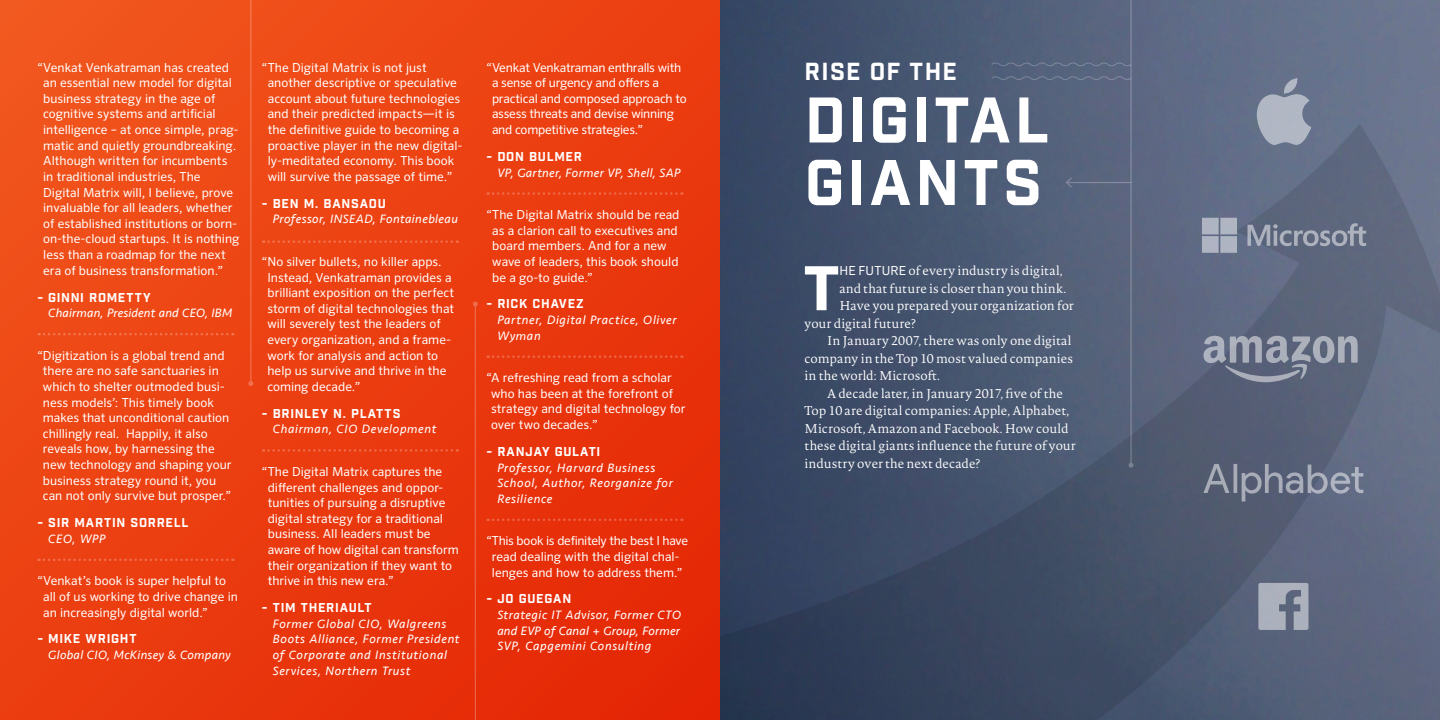
<style>
.page{position:relative;width:1440px;height:720px;background:#fff}
.page>*{position:absolute;margin:0;border:0;box-sizing:border-box;transform-origin:0 0}
.t1{font:62.5px/62.5px "Industry Inc Base";letter-spacing:.055em;color:#fff}
.t2{font:700 61.12px "Sero OT";color:#fff}
.t3{font:24px "Industry Inc Base";letter-spacing:.05em;color:#fff}
.t4{font:12.5px/15.6px "Sero OT";color:#fff}
.t5{font:300 12.5px "Novel Pro";letter-spacing:.005em;color:#fff}
.t6{font:italic 12.5px/15.6px "Seravek";letter-spacing:.045em;color:#fff}
.t7{font:12.5px/15.6px "Sero OT";letter-spacing:-.02em;color:#fff}
.t8{font:12.5px "Industry Inc Base";letter-spacing:.06em;color:#fff}
.t9{font:italic 12.5px "Seravek";letter-spacing:.02em;color:#fff}
.t10{font:italic 12.5px "Seravek";letter-spacing:.01em;color:#fff}
.s1{font-family:"Sero OT";font-weight:400}
</style>
<div class="page">
<img style="left:720px;top:0;width:720px;height:124px">
<svg style="left:720px;top:124px;width:720px;height:596px;background:#4a5670"></svg>
<div style="left:0;top:0;width:720px;height:720px;background:linear-gradient(to right,#ef4b18,#e7300a)"></div>
<svg style="left:1203px;top:464px;width:27px;height:29px"></svg>
<hr style="left:1234px;top:464px;width:3px;height:29px;background:#fff">
<svg style="left:1242px;top:464px;width:121px;height:38px;background:#6f778c"></svg>
<svg style="left:1203px;top:336px;width:155px;height:46px;background:#798093"></svg>
<svg style="left:1257px;top:78px;width:54px;height:67px;background:#959dae"></svg>
<svg style="left:1258px;top:583px;width:50px;height:47px;background:#9ba1af"></svg>
<svg style="left:39px;top:333px;width:194px;height:2px"></svg>
<svg style="left:39px;top:559px;width:194px;height:2px"></svg>
<hr style="left:1130px;top:0;width:2px;height:465px;background:#fff">
<svg style="left:1129px;top:463px;width:5px;height:5px"></svg>
<hr style="left:250px;top:0;width:1px;height:384px;background:#fff">
<svg style="left:248px;top:381px;width:5px;height:5px"></svg>
<hr style="left:475px;top:304px;width:1px;height:416px;background:#fff">
<svg style="left:473px;top:302px;width:5px;height:5px"></svg>
<svg style="left:990px;top:75px;width:142px;height:6px"></svg>
<svg style="left:990px;top:61px;width:142px;height:7px"></svg>
<hr style="left:1067px;top:182px;width:64px;height:1px;background:#fff">
<svg style="left:1065px;top:176px;width:8px;height:13px"></svg>
<svg style="left:1247px;top:223px;width:119px;height:23px;background:#7a8295"></svg>
<svg style="left:1202px;top:218px;width:35px;height:35px"></svg>
<svg style="left:263px;top:240px;width:195px;height:3px"></svg>
<svg style="left:263px;top:449px;width:195px;height:3px"></svg>
<svg style="left:488px;top:192px;width:194px;height:3px"></svg>
<svg style="left:488px;top:355px;width:194px;height:3px"></svg>
<svg style="left:488px;top:519px;width:194px;height:2px"></svg>
<p class="t4" style="left:43px;top:59px;width:198px;text-indent:-6px">“Venkat Venkatraman has created an essential new model for digital business strategy in the age of cognitive systems and artificial intelligence – at once simple, prag&shy;matic and quietly groundbreaking.<br>Although written for incumbents in traditional industries, The Digital Matrix will, I believe, prove invaluable for all leaders, whether of established institutions or born&shy;on-the-cloud startups. It is nothing less than a roadmap for the next era of business transformation.”</p>
<p class="t8" style="left:37px;top:290px;width:115px">- GINNI ROMETTY</p>
<p class="t10" style="left:48px;top:306px;width:186px">Chairman, President and CEO, IBM</p>
<p class="t4" style="left:43px;top:347px;width:190px;text-indent:-6px">“Digitization is a global trend and there are no safe sanctuaries in which to shelter outmoded busi&shy;ness models’: This timely book makes that unconditional caution chillingly real. Happily, it also reveals how, by harnessing the new technology and shaping your business strategy round it, you can not only survive but prosper.”</p>
<p class="t8" style="left:37px;top:515px;width:153px">- SIR MARTIN SORRELL</p>
<p class="t6" style="left:48px;top:531px;width:59px">CEO, WPP</p>
<p class="t4" style="left:43px;top:573px;width:196px;text-indent:-6px">“Venkat’s book is super helpful to all of us working to drive change in an increasingly digital world.”</p>
<p class="t8" style="left:37px;top:631px;width:101px">- MIKE WRIGHT</p>
<p class="t9" style="left:48px;top:648px;width:184px">Global CIO, McKinsey &amp; Company</p>
<p class="t4" style="left:268px;top:59px;width:196px;text-indent:-6px">“The Digital Matrix is not just another descriptive or speculative account about future technologies and their predicted impacts—it is the definitive guide to becoming a proactive player in the new digital&shy;ly-meditated economy. This book will survive the passage of time.”</p>
<p class="t8" style="left:262px;top:196px;width:126px">- BEN M. BANSAOU</p>
<p class="t6" style="left:273px;top:212px;width:187px">Professor, INSEAD, Fontainebleau</p>
<p class="t4" style="left:267px;top:254px;width:188px;text-indent:-6px">“No silver bullets, no killer apps.<br>Instead, Venkatraman provides a brilliant exposition on the perfect storm of digital technologies that will severely test the leaders of every organization, and a frame&shy;work for analysis and action to help us survive and thrive in the coming decade.”</p>
<p class="t8" style="left:262px;top:406px;width:140px">- BRINLEY N. PLATTS</p>
<p class="t6" style="left:273px;top:422px;width:165px">Chairman, CIO Development</p>
<p class="t4" style="left:268px;top:464px;width:192px;text-indent:-6px">“The Digital Matrix captures the different challenges and oppor&shy;tunities of pursuing a disruptive digital strategy for a traditional business. All leaders must be aware of how digital can transform their organization if they want to thrive in this new era.”</p>
<p class="t8" style="left:262px;top:600px;width:111px">- TIM THERIAULT</p>
<p class="t6" style="left:273px;top:616px;width:188px">Former Global CIO, Walgreens<br>Boots Alliance, Former President of Corporate and Institutional<br>Services, Northern Trust</p>
<p class="t7" style="left:492px;top:59px;width:196px;text-indent:-6px">“Venkat Venkatraman enthralls with a sense of urgency and offers a practical and composed approach to assess threats and devise winning and competitive strategies.”</p>
<p class="t8" style="left:486px;top:149px;width:97px">- DON BULMER</p>
<p class="t9" style="left:497px;top:165px;width:185px">VP, Gartner, Former VP, Shell, SAP</p>
<p class="t4" style="left:492px;top:207px;width:189px;text-indent:-6px">“The Digital Matrix should be read as a clarion call to executives and board members. And for a new wave of leaders, this book should be a go-to guide.”</p>
<p class="t8" style="left:486px;top:296px;width:99px">- RICK CHAVEZ</p>
<p class="t6" style="left:497px;top:312px;width:181px">Partner, Digital Practice, Oliver<br>Wyman</p>
<p class="t4" style="left:491px;top:370px;width:196px;text-indent:-5px">“A refreshing read from a scholar who has been at the forefront of strategy and digital technology for over two decades.”</p>
<p class="t8" style="left:486px;top:444px;width:116px">- RANJAY GULATI</p>
<p class="t6" style="left:497px;top:460px;width:177px">Professor, Harvard Business<br>School, Author, Reorganize for<br>Resilience</p>
<p class="t4" style="left:486px;top:533px;width:203px;text-align:center">“This book is definitely the best I have read dealing with the digital chal&shy;lenges and how to address them.”</p>
<p class="t8" style="left:486px;top:591px;width:87px">- JO GUEGAN</p>
<p class="t6" style="left:497px;top:607px;width:185px;text-align:justify">Strategic IT Advisor, Former CTO and EVP of Canal + Group, Former SVP, Capgemini Consulting</p>
<h3 class="t3" style="left:805px;top:57px;width:154px">RISE OF THE</h3>
<h1 class="t1" style="left:805px;top:92px;width:246px">DIGITAL<br>GIANTS</h1>
<h2 class="t2" style="left:804px;top:251px;width:37px">T</h2>
<p class="t5" style="left:839px;top:261px;width:225px"><span class="s1">HE FUTURE</span> of every industry is digital,</p>
<p class="t5" style="left:839px;top:279px;width:228px">and that future is closer than you think.</p>
<p class="t5" style="left:839px;top:296px;width:236px">Have you prepared your organization for</p>
<p class="t5" style="left:805px;top:314px;width:113px">your digital future?</p>
<p class="t5" style="left:827px;top:331px;width:246px">In January 2007, there was only one digital</p>
<p class="t5" style="left:805px;top:349px;width:270px">company in the Top 10 most valued companies</p>
<p class="t5" style="left:805px;top:366px;width:137px">in the world: Microsoft.</p>
<p class="t5" style="left:827px;top:384px;width:237px">A decade later, in January 2017, five of the</p>
<p class="t5" style="left:805px;top:401px;width:266px">Top 10 are digital companies: Apple, Alphabet,</p>
<p class="t5" style="left:805px;top:419px;width:265px">Microsoft, Amazon and Facebook. How could</p>
<p class="t5" style="left:805px;top:436px;width:273px">these digital giants influence the future of your</p>
<p class="t5" style="left:805px;top:454px;width:178px">industry over the next decade?</p>
</div>
